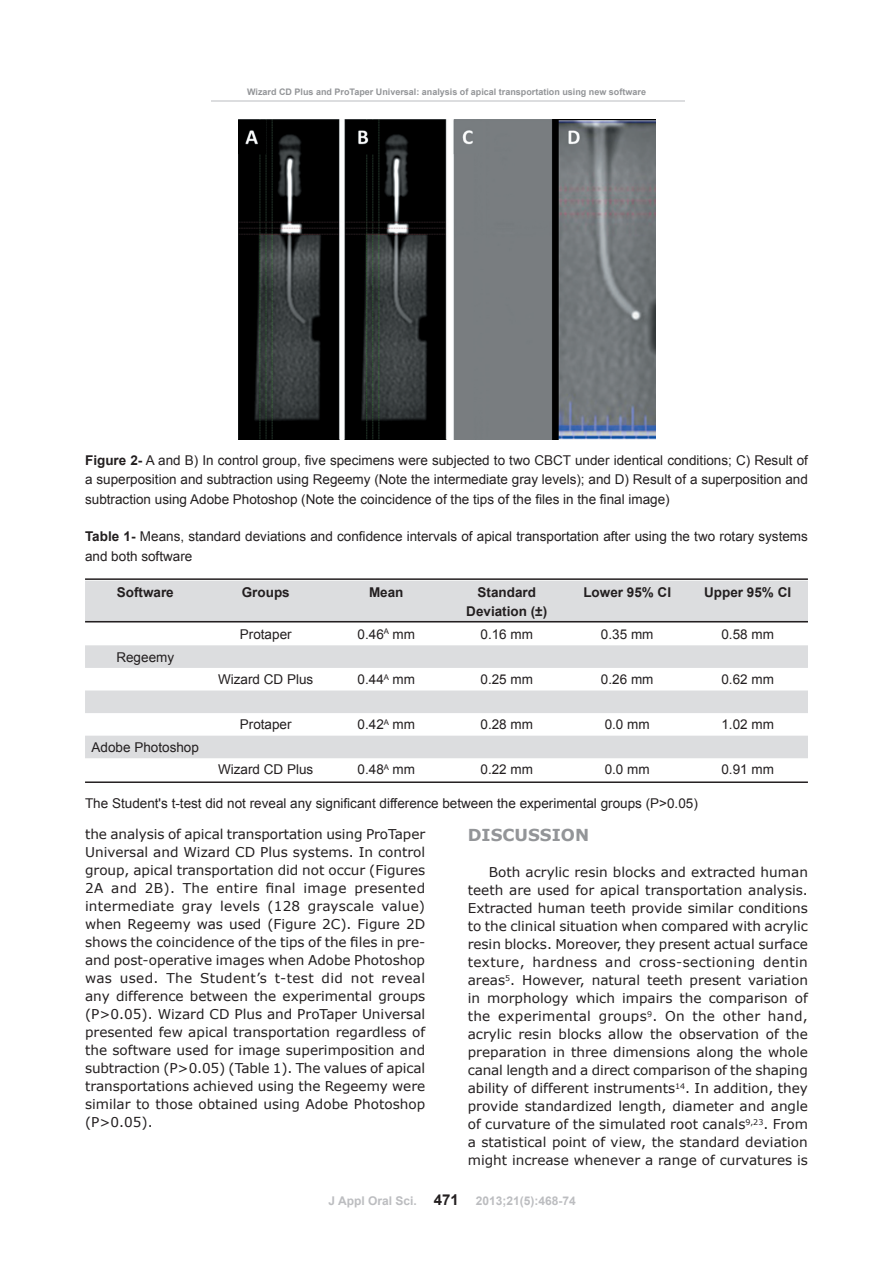
<style>
.page{position:relative;width:893px;height:1263px;background:#fff}
.page>*{position:absolute;margin:0;border:0;box-sizing:border-box;transform-origin:0 0}
.t1{font:700 16.5px "Verdana";color:#939598}
.t2{font:13.5px/18px "Verdana";color:#231f20;text-align:justify}
.t3{font:13.5px/19.5px "Arial";color:#231f20}
.t4{font:700 13.5px/19.5px "Arial";color:#231f20;text-align:center}
.t5{font:700 12px "Arial";color:#bcbdc0}
.t6{font:700 9px "Arial";color:#939598}
.s1{font-weight:700}
.s2{font-size:15px;color:#231f20}
</style>
<div class="page">
<hr style="left:211px;top:100px;width:473px;height:1px;background:#dcdddf">
<svg style="left:85px;top:581px;width:723px;height:177px;fill:#dcdddf"></svg>
<hr style="left:85px;top:578px;width:723px;height:2px;background:#231f20">
<hr style="left:85px;top:621px;width:723px;height:1px;background:#231f20">
<hr style="left:85px;top:781px;width:723px;height:2px;background:#231f20">
<img style="left:238px;top:119px;width:417px;height:320px">
<p class="t6" style="left:247px;top:86px;width:400px">Wizard CD Plus and ProTaper Universal: analysis of apical transportation using new software</p>
<p class="t3" style="left:85px;top:450px;width:724px;text-align:justify"><span class="s1">Figure 2-</span> A and B) In control group, five specimens were subjected to two CBCT under identical conditions; C) Result of a superposition and subtraction using Regeemy (Note the intermediate gray levels); and D) Result of a superposition and subtraction using Adobe Photoshop (Note the coincidence of the tips of the files in the final image)</p>
<p class="t3" style="left:85px;top:527px;width:724px"><span class="s1">Table 1-</span> Means, standard deviations and confidence intervals of apical transportation after using the two rotary systems and both software</p>
<p class="t4" style="left:117px;top:583px;width:59px">Software</p>
<p class="t4" style="left:242px;top:583px;width:50px">Groups</p>
<p class="t4" style="left:369px;top:583px;width:36px">Mean</p>
<p class="t4" style="left:466px;top:583px;width:82px">Standard<br>Deviation (±)</p>
<p class="t4" style="left:583px;top:583px;width:89px">Lower 95% CI</p>
<p class="t4" style="left:704px;top:583px;width:89px">Upper 95% CI</p>
<p class="t3" style="left:240px;top:625px;width:53px">Protaper</p>
<p class="t3" style="left:358px;top:625px;width:59px">0.46<sup>A</sup> mm</p>
<p class="t3" style="left:480px;top:625px;width:54px">0.16 mm</p>
<p class="t3" style="left:601px;top:625px;width:54px">0.35 mm</p>
<p class="t3" style="left:721px;top:625px;width:54px">0.58 mm</p>
<p class="t3" style="left:116px;top:647px;width:59px">Regeemy</p>
<p class="t3" style="left:218px;top:670px;width:97px">Wizard CD Plus</p>
<p class="t3" style="left:358px;top:670px;width:59px">0.44<sup>A</sup> mm</p>
<p class="t3" style="left:480px;top:670px;width:54px">0.25 mm</p>
<p class="t3" style="left:601px;top:670px;width:54px">0.26 mm</p>
<p class="t3" style="left:721px;top:670px;width:54px">0.62 mm</p>
<p class="t3" style="left:240px;top:715px;width:53px">Protaper</p>
<p class="t3" style="left:358px;top:715px;width:59px">0.42<sup>A</sup> mm</p>
<p class="t3" style="left:480px;top:715px;width:54px">0.28 mm</p>
<p class="t3" style="left:605px;top:715px;width:47px">0.0 mm</p>
<p class="t3" style="left:721px;top:715px;width:54px">1.02 mm</p>
<p class="t3" style="left:92px;top:737px;width:109px">Adobe Photoshop</p>
<p class="t3" style="left:218px;top:760px;width:97px">Wizard CD Plus</p>
<p class="t3" style="left:358px;top:760px;width:59px">0.48<sup>A</sup> mm</p>
<p class="t3" style="left:480px;top:760px;width:54px">0.22 mm</p>
<p class="t3" style="left:605px;top:760px;width:47px">0.0 mm</p>
<p class="t3" style="left:721px;top:760px;width:54px">0.91 mm</p>
<p class="t3" style="left:85px;top:793px;width:614px">The Student's t-test did not reveal any significant difference between the experimental groups (P&gt;0.05)</p>
<p class="t2" style="left:85px;top:824px;width:342px">the analysis of apical transportation using ProTaper Universal and Wizard CD Plus systems. In control group, apical transportation did not occur (Figures 2A and 2B). The entire final image presented intermediate gray levels (128 grayscale value) when Regeemy was used (Figure 2C). Figure 2D shows the coincidence of the tips of the files in pre&shy;and post-operative images when Adobe Photoshop was used. The Student’s t-test did not reveal any difference between the experimental groups (P&gt;0.05). Wizard CD Plus and ProTaper Universal presented few apical transportation regardless of the software used for image superimposition and subtraction (P&gt;0.05) (Table 1). The values of apical transportations achieved using the Regeemy were similar to those obtained using Adobe Photoshop (P&gt;0.05).</p>
<p class="t1" style="left:468px;top:825px;width:27px">DISCUSSION</p>
<p class="t2" style="left:468px;top:863px;width:342px;text-indent:21px">Both acrylic resin blocks and extracted human teeth are used for apical transportation analysis.<br>Extracted human teeth provide similar conditions to the clinical situation when compared with acrylic resin blocks. Moreover, they present actual surface texture, hardness and cross-sectioning dentin areas<sup>5</sup>. However, natural teeth present variation in morphology which impairs the comparison of the experimental groups<sup>9</sup>. On the other hand, acrylic resin blocks allow the observation of the preparation in three dimensions along the whole canal length and a direct comparison of the shaping ability of different instruments<sup>14</sup>. In addition, they provide standardized length, diameter and angle of curvature of the simulated root canals<sup>9,23</sup>. From a statistical point of view, the standard deviation might increase whenever a range of curvatures is</p>
<p class="t5" style="left:328px;top:1193px;width:132px">J Appl Oral Sci. <span class="s2">471</span></p>
<p class="t5" style="left:476px;top:1193px;width:102px">2013;21(5):468-74</p>
</div>
